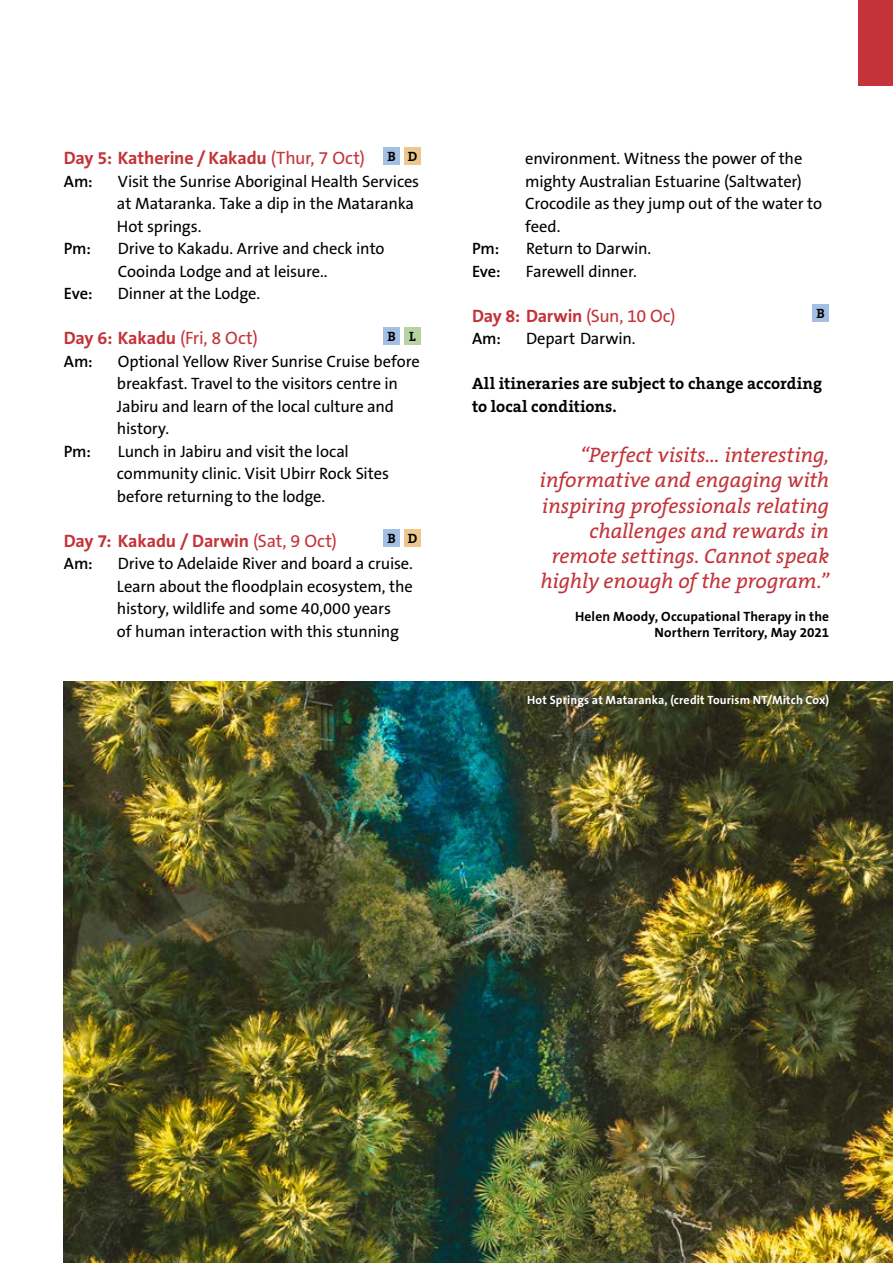
<style>
.page{position:relative;width:893px;height:1263px;background:#fff}
.page>*{position:absolute;margin:0;border:0;box-sizing:border-box;transform-origin:0 0}
.t1{font:italic 21px/25.2px "The Serif B5 Plain";letter-spacing:-.01em;color:#c33339;text-align:right}
.t2{font:700 18px "The Sans B7";letter-spacing:-.01em;color:#c33339}
.t3{font:16.5px/22.5px "The Sans B5 Plain";letter-spacing:-.01em;color:#000}
.t4{font:700 16.5px/22.5px "The Serif B7";color:#000}
.t5{font:600 16.5px "The Sans B6";letter-spacing:-.01em;color:#000}
.t6{font:700 13.5px/16.2px "The Sans B7";letter-spacing:.01em;color:#000;text-align:right}
.t7{font:700 13.5px "The Serif B7";color:#000}
.t8{font:700 12px "The Sans B7";letter-spacing:.015em;color:#fff}
.s1{font-family:"The Sans B5 Plain";font-weight:400}
</style>
<div class="page">
<div style="left:812px;top:304px;width:17px;height:18px;background:#a3c0e4"></div>
<div style="left:383px;top:147px;width:17px;height:17px;background:#a3c0e4"></div>
<div style="left:404px;top:147px;width:17px;height:17px;background:#edc88c"></div>
<div style="left:383px;top:327px;width:17px;height:17px;background:#a3c0e4"></div>
<div style="left:404px;top:327px;width:17px;height:17px;background:#b6d4a2"></div>
<div style="left:383px;top:529px;width:17px;height:18px;background:#a3c0e4"></div>
<div style="left:404px;top:529px;width:17px;height:18px;background:#edc88c"></div>
<div style="left:859px;top:0;width:34px;height:85px;background:#c33339"></div>
<img style="left:64px;top:682px;width:829px;height:581px">
<div style="left:519px;top:687px;width:319px;height:30px;background:#000;opacity:.25"></div>
<p class="t2" style="left:64px;top:149px;width:303px">Day 5: Katherine / Kakadu <span class="s1">(Thur, 7 Oct)</span></p>
<p class="t5" style="left:64px;top:173px;width:31px">Am:</p>
<p class="t3" style="left:117px;top:171px;width:304px">Visit the Sunrise Aboriginal Health Services at Mataranka. Take a dip in the Mataranka<br>Hot springs.</p>
<p class="t5" style="left:64px;top:240px;width:29px">Pm:</p>
<p class="t3" style="left:118px;top:238px;width:268px">Drive to Kakadu. Arrive and check into<br>Cooinda Lodge and at leisure..</p>
<p class="t5" style="left:64px;top:285px;width:30px">Eve:</p>
<p class="t3" style="left:118px;top:283px;width:144px">Dinner at the Lodge.</p>
<p class="t2" style="left:64px;top:329px;width:196px">Day 6: Kakadu <span class="s1">(Fri, 8 Oct)</span></p>
<p class="t5" style="left:64px;top:353px;width:31px">Am:</p>
<p class="t3" style="left:117px;top:351px;width:304px">Optional Yellow River Sunrise Cruise before breakfast. Travel to the visitors centre in Jabiru and learn of the local culture and history.</p>
<p class="t5" style="left:64px;top:443px;width:29px">Pm:</p>
<p class="t3" style="left:117px;top:441px;width:274px">Lunch in Jabiru and visit the local community clinic. Visit Ubirr Rock Sites before returning to the lodge.</p>
<p class="t2" style="left:64px;top:531px;width:275px">Day 7: Kakadu / Darwin <span class="s1">(Sat, 9 Oct)</span></p>
<p class="t5" style="left:64px;top:555px;width:31px">Am:</p>
<p class="t3" style="left:117px;top:553px;width:298px">Drive to Adelaide River and board a cruise.<br>Learn about the floodplain ecosystem, the history, wildlife and some 40,000 years<br>of human interaction with this stunning</p>
<p class="t7" style="left:387px;top:149px;width:31px">B D</p>
<p class="t7" style="left:387px;top:329px;width:30px">B L</p>
<p class="t7" style="left:387px;top:531px;width:31px">B D</p>
<p class="t3" style="left:525px;top:148px;width:298px">environment. Witness the power of the mighty Australian Estuarine (Saltwater)<br>Crocodile as they jump out of the water to feed.</p>
<p class="t5" style="left:472px;top:240px;width:29px">Pm:</p>
<p class="t3" style="left:526px;top:238px;width:127px">Return to Darwin.</p>
<p class="t5" style="left:472px;top:263px;width:30px">Eve:</p>
<p class="t3" style="left:526px;top:261px;width:112px">Farewell dinner.</p>
<p class="t2" style="left:472px;top:306px;width:205px">Day 8: Darwin <span class="s1">(Sun, 10 Oc)</span></p>
<p class="t5" style="left:472px;top:330px;width:31px">Am:</p>
<p class="t3" style="left:526px;top:328px;width:111px">Depart Darwin.</p>
<p class="t4" style="left:472px;top:373px;width:352px">All itineraries are subject to change according to local conditions.</p>
<p class="t7" style="left:817px;top:306px;width:10px">B</p>
<p class="t1" style="left:540px;top:443px;width:291px">“Perfect visits... interesting, informative and engaging with inspiring professionals relating challenges and rewards in remote settings. Cannot speak highly enough of the program.”</p>
<p class="t6" style="left:575px;top:609px;width:256px">Helen Moody, Occupational Therapy in the<br>Northern Territory, May 2021</p>
<p class="t8" style="left:527px;top:694px;width:304px">Hot Springs at Mataranka, (credit Tourism NT/Mitch Cox)</p>
</div>
